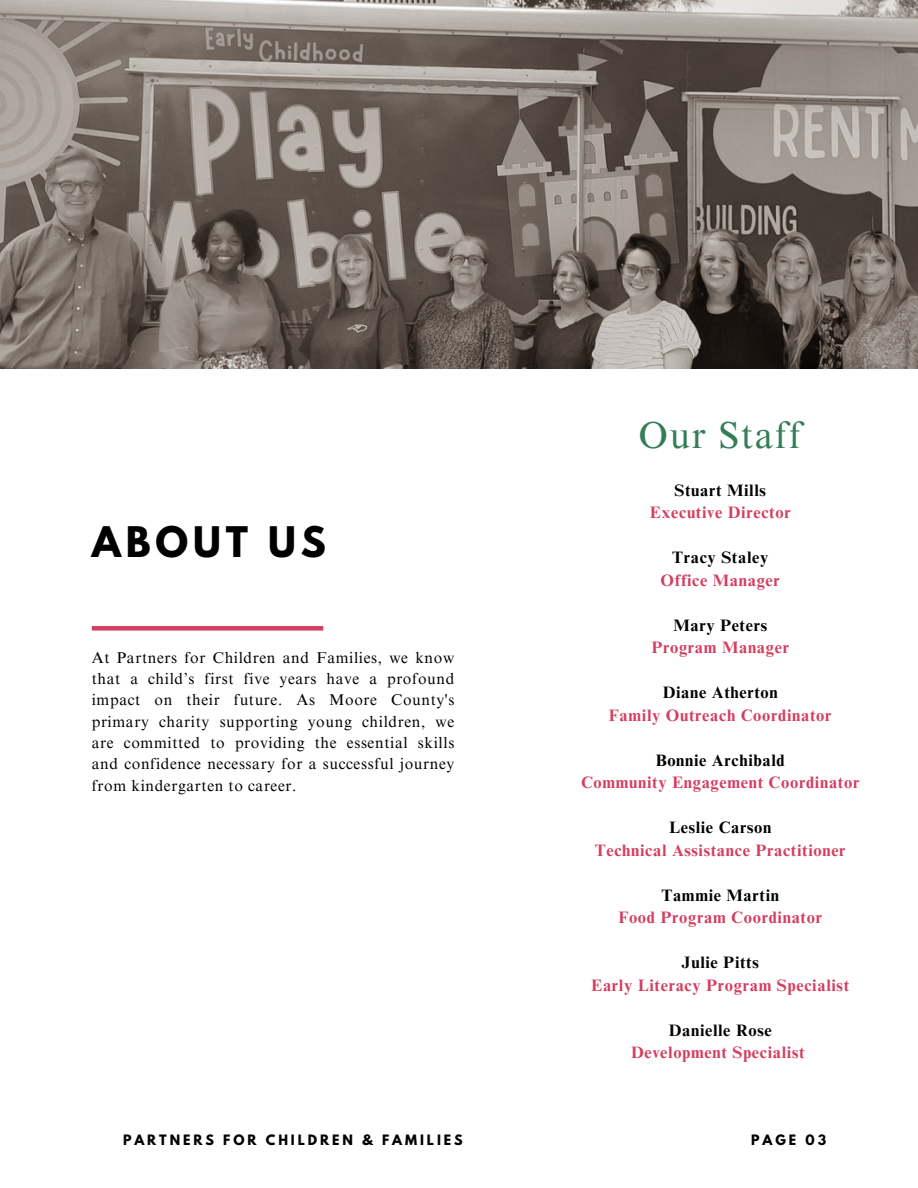
<style>
.page{position:relative;width:918px;height:1188px;background:#fff}
.page>*{position:absolute;margin:0;border:0;box-sizing:border-box;transform-origin:0 0}
.t1{font:37.65px "Times NRMT Pro";letter-spacing:.04em;color:#357d57}
.t2{font:700 37.35px "League Spartan";letter-spacing:.13em;color:#000}
.t3{font:700 16.5px "Times NRMT Pro";letter-spacing:.04em;color:#d43e60}
.t4{font:700 16.5px "Times NRMT Pro";letter-spacing:.04em;color:#000001}
.t5{font:15.6px/21.3px "Times NRMT Pro";letter-spacing:.04em;color:#000001;text-align:justify}
.t6{font:700 12.75px "League Spartan";letter-spacing:.23em;color:#000001}
</style>
<div class="page">
<img style="left:0;top:0;width:918px;height:369px">
<div style="left:92px;top:626px;width:231px;height:5px;background:#d43e60"></div>
<p class="t2" style="left:92px;top:523px;width:235px">ABOUT US</p>
<p class="t5" style="left:92px;top:649px;width:364px">At Partners for Children and Families, we know that a child’s first five years have a profound impact on their future. As Moore County's primary charity supporting young children, we are committed to providing the essential skills and confidence necessary for a successful journey from kindergarten to career.</p>
<p class="t1" style="left:639px;top:421px;width:164px">Our Staff</p>
<p class="t4" style="left:675px;top:484px;width:93px">Stuart Mills</p>
<p class="t3" style="left:650px;top:506px;width:142px">Executive Director</p>
<p class="t4" style="left:672px;top:551px;width:98px">Tracy Staley</p>
<p class="t3" style="left:661px;top:574px;width:121px">Office Manager</p>
<p class="t4" style="left:673px;top:619px;width:95px">Mary Peters</p>
<p class="t3" style="left:651px;top:641px;width:139px">Program Manager</p>
<p class="t4" style="left:663px;top:686px;width:116px">Diane Atherton</p>
<p class="t3" style="left:609px;top:709px;width:224px">Family Outreach Coordinator</p>
<p class="t4" style="left:656px;top:754px;width:131px">Bonnie Archibald</p>
<p class="t3" style="left:581px;top:776px;width:280px">Community Engagement Coordinator</p>
<p class="t4" style="left:669px;top:821px;width:104px">Leslie Carson</p>
<p class="t3" style="left:595px;top:844px;width:252px">Technical Assistance Practitioner</p>
<p class="t4" style="left:661px;top:889px;width:119px">Tammie Martin</p>
<p class="t3" style="left:618px;top:911px;width:205px">Food Program Coordinator</p>
<p class="t4" style="left:682px;top:956px;width:79px">Julie Pitts</p>
<p class="t3" style="left:591px;top:979px;width:259px">Early Literacy Program Specialist</p>
<p class="t4" style="left:669px;top:1024px;width:104px">Danielle Rose</p>
<p class="t3" style="left:631px;top:1046px;width:175px">Development Specialist</p>
<p class="t6" style="left:123px;top:1133px;width:341px">PARTNERS FOR CHILDREN &amp; FAMILIES</p>
<p class="t6" style="left:751px;top:1133px;width:76px">PAGE 03</p>
</div>
